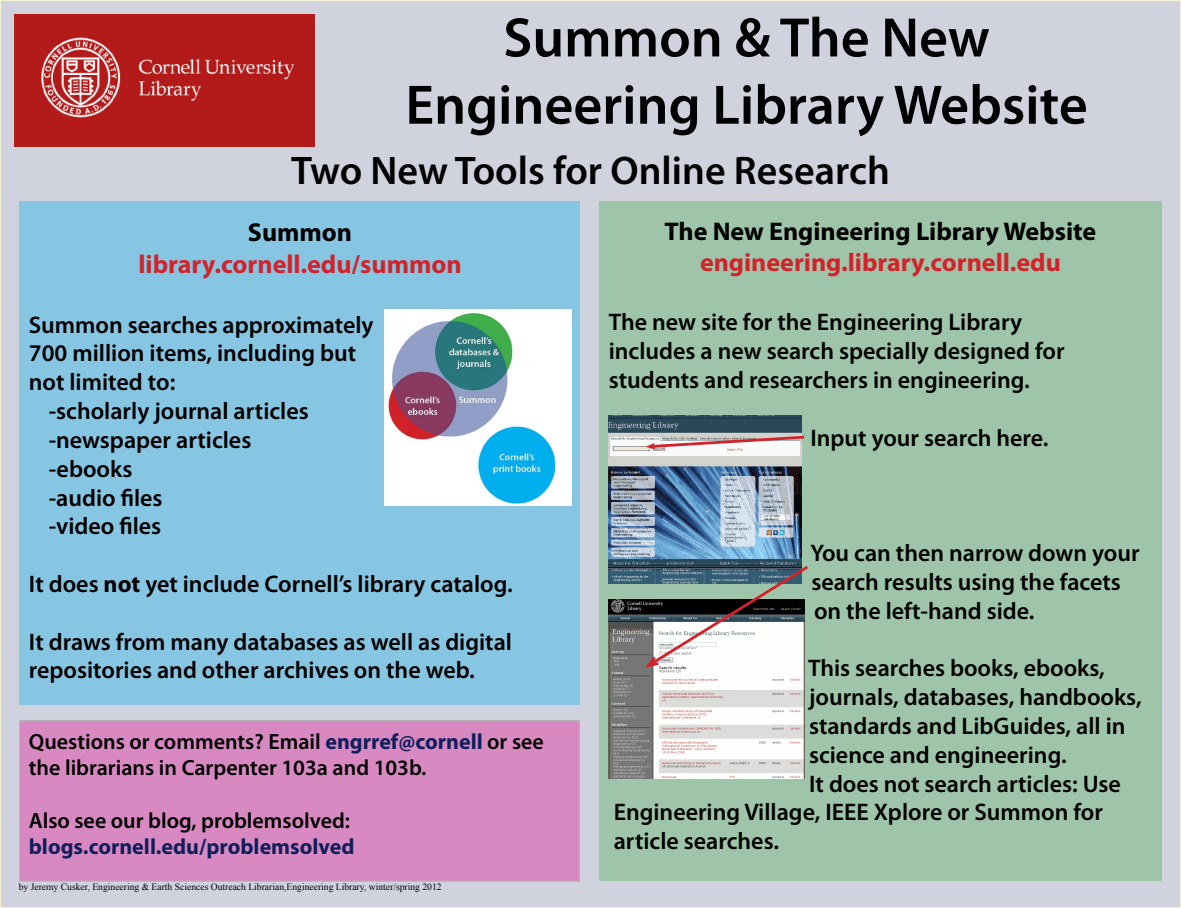
<style>
.page{position:relative;width:1181px;height:908px;background:#fff}
.page>*{position:absolute;margin:0;border:0;box-sizing:border-box;transform-origin:0 0}
.t1{font:600 56px/67.2px "Myriad Pro";color:#000;text-align:center}
.t2{font:600 40px "Myriad Pro";color:#000}
.t3{font:700 26px "Myriad Pro";color:#d2232a}
.t4{font:700 26px "Myriad Pro";color:#000}
.t5{font:700 25.6px "Myriad Pro";color:#000}
.t6{font:700 25.6px "Myriad Pro";color:#d2232a}
.t7{font:600 24px/28.8px "Myriad Pro";color:#000}
.t8{font:600 22px/26.4px "Myriad Pro";color:#000}
.t9{font:700 22px "Myriad Pro";color:#101f5b}
.t10{font:9.6px "Times New Roman";color:#000}
.s1{font-weight:700}
.s2{font-weight:700;color:#101f5b}
</style>
<div class="page">
<div style="left:0;top:0;width:1181px;height:907px;background:#d0d3de"></div>
<div style="left:19px;top:202px;width:561px;height:502px;background:#87c6e3"></div>
<div style="left:599px;top:202px;width:563px;height:678px;background:#9ec5a9"></div>
<div style="left:19px;top:719px;width:561px;height:162px;background:#d989c1"></div>
<img style="left:14px;top:14px;width:301px;height:132px">
<img style="left:609px;top:599px;width:195px;height:179px">
<img style="left:384px;top:310px;width:187px;height:195px">
<img style="left:609px;top:415px;width:193px;height:168px">
<svg style="left:641px;top:555px;width:167px;height:114px;background:#8f999b"></svg>
<svg style="left:646px;top:434px;width:159px;height:15px;background:#dabbba"></svg>
<h1 class="t1" style="left:405px;top:3px;width:684px">Summon &amp; The New<br>Engineering Library Website</h1>
<h2 class="t2" style="left:291px;top:145px;width:600px">Two New Tools for Online Research</h2>
<p class="t4" style="left:248px;top:215px;width:106px">Summon</p>
<p class="t3" style="left:138px;top:247px;width:325px">library.cornell.edu/summon</p>
<p class="t7" style="left:29px;top:309px;width:346px">Summon searches approximately</p>
<p class="t7" style="left:29px;top:338px;width:329px">700 million items, including but</p>
<p class="t7" style="left:29px;top:367px;width:148px">not limited to:</p>
<p class="t7" style="left:49px;top:396px;width:262px">-scholarly journal articles</p>
<p class="t7" style="left:49px;top:424px;width:204px">-newspaper articles</p>
<p class="t7" style="left:49px;top:453px;width:85px">-ebooks</p>
<p class="t7" style="left:49px;top:482px;width:115px">-audio files</p>
<p class="t7" style="left:49px;top:511px;width:114px">-video files</p>
<p class="t7" style="left:29px;top:568px;width:485px">It does <span class="s1">not</span> yet include Cornell’s library catalog.</p>
<p class="t7" style="left:29px;top:626px;width:485px">It draws from many databases as well as digital repositories and other archives on the web.</p>
<p class="t8" style="left:29px;top:727px;width:517px">Questions or comments? Email <span class="s2">engrref@cornell</span> or see the librarians in Carpenter 103a and 103b.</p>
<p class="t8" style="left:29px;top:806px;width:323px">Also see our blog, problemsolved:</p>
<p class="t9" style="left:29px;top:832px;width:327px">blogs.cornell.edu/problemsolved</p>
<p class="t10" style="left:19px;top:880px;width:424px">by Jeremy Cusker, Engineering &amp; Earth Sciences Outreach Librarian,Engineering Library, winter/spring 2012</p>
<p class="t5" style="left:664px;top:214px;width:433px">The New Engineering Library Website</p>
<p class="t6" style="left:700px;top:245px;width:362px">engineering.library.cornell.edu</p>
<p class="t7" style="left:609px;top:307px;width:457px">The new site for the Engineering Library includes a new search specially designed for students and researchers in engineering.</p>
<p class="t7" style="left:810px;top:422px;width:240px">Input your search here.</p>
<p class="t7" style="left:810px;top:537px;width:331px">You can then narrow down your search results using the facets on the left-hand side.</p>
<p class="t7" style="left:808px;top:653px;width:298px">This searches books, ebooks,</p>
<p class="t7" style="left:809px;top:681px;width:334px">journals, databases, handbooks,</p>
<p class="t7" style="left:809px;top:710px;width:318px">standards and LibGuides, all in</p>
<p class="t7" style="left:809px;top:739px;width:259px">science and engineering.</p>
<p class="t7" style="left:809px;top:768px;width:313px">It does not search articles: Use</p>
<p class="t7" style="left:614px;top:797px;width:491px">Engineering Village, IEEE Xplore or Summon for</p>
<p class="t7" style="left:614px;top:825px;width:167px">article searches.</p>
</div>
